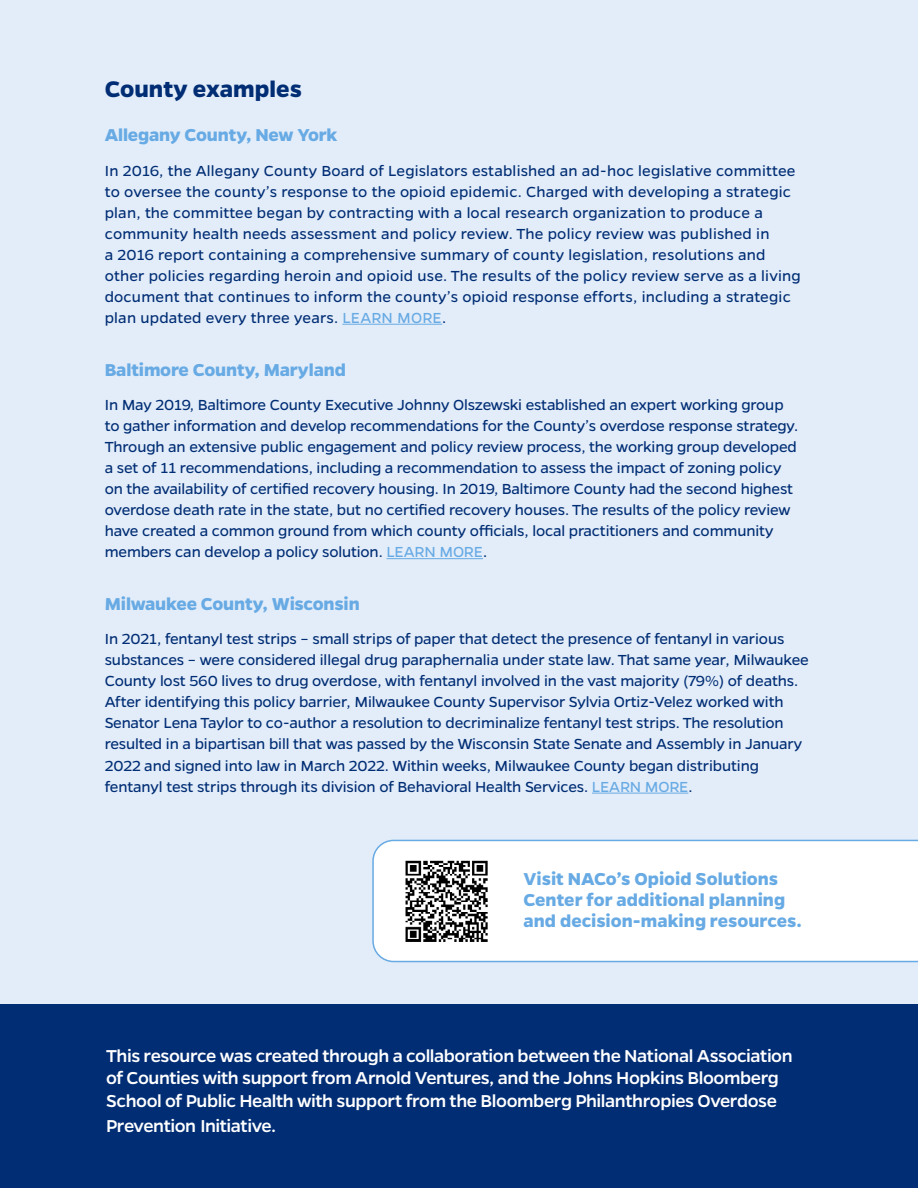
<style>
.page{position:relative;width:918px;height:1188px;background:#e3edf9}
.page>*{position:absolute;margin:0;border:0;box-sizing:border-box;transform-origin:0 0}
.t1{font:700 25.5px "Gentona";color:#002d74}
.t2{font:500 19.5px/22.5px "Gentona";letter-spacing:-.02em;color:#fff}
.t3{font:700 19.5px/21.1px "Gentona";color:#67aae4}
.t4{font:16.5px/21px "Gentona";letter-spacing:-.005em;color:#002d74}
.s1{color:#67aae4}
</style>
<div class="page">
<hr style="left:342px;top:324px;width:100px;height:1px;background:#67aae4">
<hr style="left:387px;top:558px;width:96px;height:1px;background:#67aae4">
<hr style="left:592px;top:793px;width:96px;height:1px;background:#67aae4">
<div style="left:0;top:1005px;width:918px;height:183px;background:#002d74"></div>
<div style="left:372px;top:840px;width:546px;height:122px;background:#fff"></div>
<img style="left:402px;top:856px;width:90px;height:91px">
<h1 class="t1" style="left:105px;top:74px;width:199px">County examples</h1>
<p class="t3" style="left:105px;top:124px;width:234px">Allegany County, New York</p>
<p class="t4" style="left:105px;top:160px;width:697px">In 2016, the Allegany County Board of Legislators established an ad-hoc legislative committee to oversee the county’s response to the opioid epidemic. Charged with developing a strategic plan, the committee began by contracting with a local research organization to produce a community health needs assessment and policy review. The policy review was published in<br>a 2016 report containing a comprehensive summary of county legislation, resolutions and other policies regarding heroin and opioid use. The results of the policy review serve as a living document that continues to inform the county’s opioid response efforts, including a strategic plan updated every three years. <span class="s1">LEARN MORE</span>.</p>
<p class="t3" style="left:105px;top:359px;width:243px">Baltimore County, Maryland</p>
<p class="t4" style="left:105px;top:394px;width:695px">In May 2019, Baltimore County Executive Johnny Olszewski established an expert working group to gather information and develop recommendations for the County’s overdose response strategy.<br>Through an extensive public engagement and policy review process, the working group developed a set of 11 recommendations, including a recommendation to assess the impact of zoning policy on the availability of certified recovery housing. In 2019, Baltimore County had the second highest overdose death rate in the state, but no certified recovery houses. The results of the policy review have created a common ground from which county officials, local practitioners and community members can develop a policy solution. <span class="s1">LEARN MORE</span>.</p>
<p class="t3" style="left:105px;top:593px;width:257px">Milwaukee County, Wisconsin</p>
<p class="t4" style="left:105px;top:629px;width:706px">In 2021, fentanyl test strips – small strips of paper that detect the presence of fentanyl in various substances – were considered illegal drug paraphernalia under state law. That same year, Milwaukee County lost 560 lives to drug overdose, with fentanyl involved in the vast majority (79%) of deaths.<br>After identifying this policy barrier, Milwaukee County Supervisor Sylvia Ortiz-Velez worked with Senator Lena Taylor to co-author a resolution to decriminalize fentanyl test strips. The resolution resulted in a bipartisan bill that was passed by the Wisconsin State Senate and Assembly in January 2022 and signed into law in March 2022. Within weeks, Milwaukee County began distributing fentanyl test strips through its division of Behavioral Health Services. <span class="s1">LEARN MORE</span>.</p>
<p class="t3" style="left:524px;top:868px;width:280px">Visit NACo’s Opioid Solutions<br>Center for additional planning and decision-making resources.</p>
<p class="t2" style="left:106px;top:1044px;width:688px">This resource was created through a collaboration between the National Association of Counties with support from Arnold Ventures, and the Johns Hopkins Bloomberg<br>School of Public Health with support from the Bloomberg Philanthropies Overdose</p>
<p class="t2" style="left:106px;top:1114px;width:172px">Prevention Initiative.</p>
</div>
